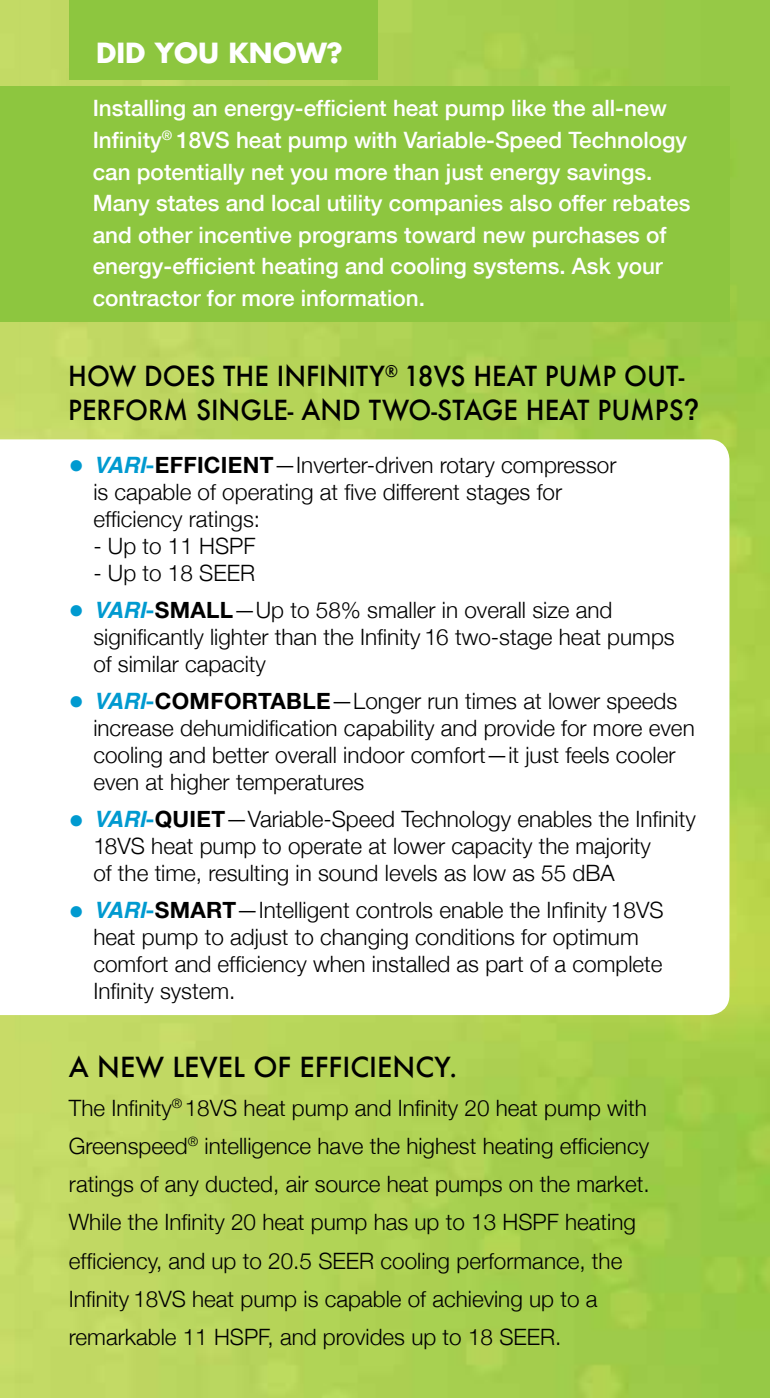
<style>
.page{position:relative;width:770px;height:1398px;background:#fff}
.page>*{position:absolute;margin:0;border:0;box-sizing:border-box;transform-origin:0 0}
.t1{font:500 27px/33.8px "Futura";color:#000;scale:.95 1}
.t2{font:500 27px "Futura";color:#000}
.t3{font:700 27px "Futura";color:#fff}
.t4{font:300 22.5px/27px "Helvetica Neue";color:#000}
.t5{font:500 22.5px/31.5px "Helvetica Neue";color:#fff}
.s1{font-family:"Helvetica Neue";font-size:29.25px}
.s2{font-stretch:expanded;font-size:31.5px;color:#009ad0}
.s3{font-family:"Helvetica";font-weight:700;font-style:italic;color:#009ad0}
.s4{font-weight:700;color:#009ad0}
.s5{font-weight:700}
</style>
<div class="page">
<img style="left:0;top:0;width:770px;height:1397px">
<svg style="left:0;top:439px;width:729px;height:576px"></svg>
<div style="left:69px;top:0;width:308px;height:80px;background:#8dc63f"></div>
<div style="left:0;top:86px;width:729px;height:235px;background:#8dc63f"></div>
<p class="t3" style="left:96px;top:34px;width:248px">DID YOU KNOW?</p>
<p class="t5" style="left:93px;top:92px;width:599px">Installing an energy-efficient heat pump like the all-new Infinity<sup>®</sup> 18VS heat pump with Variable-Speed Technology can potentially net you more than just energy savings.<br>Many states and local utility companies also offer rebates and other incentive programs toward new purchases of energy-efficient heating and cooling systems. Ask your contractor for more information.</p>
<p class="t1" style="left:68px;top:359px;width:665px">HOW DOES TH E INFI NITY<sup>®</sup> 18VS H EAT PUMP OUT-<br>PERFORM SI NGLE- AND TWO-STAGE H EAT PUMPS<span class="s1">?</span></p>
<p class="t4" style="left:93px;top:450px;width:524px;text-indent:-25px"><span class="s2">•</span> <span class="s3">VARI</span><span class="s4">-</span><span class="s5">EFFICIENT</span>—Inverter-driven rotary compressor is capable of operating at five different stages for efficiency ratings:</p>
<p class="t4" style="left:93px;top:531px;width:164px">- Up to 11 HSPF</p>
<p class="t4" style="left:93px;top:558px;width:163px">- Up to 18 SEER</p>
<p class="t4" style="left:93px;top:595px;width:583px;text-indent:-25px"><span class="s2">•</span> <span class="s3">VARI</span><span class="s4">-</span><span class="s5">SMALL</span>—Up to 58% smaller in overall size and significantly lighter than the Infinity 16 two-stage heat pumps of similar capacity</p>
<p class="t4" style="left:93px;top:687px;width:603px;text-indent:-25px"><span class="s2">•</span> <span class="s3">VARI</span><span class="s4">-</span><span class="s5">COMFORTABLE</span>—Longer run times at lower speeds increase dehumidification capability and provide for more even cooling and better overall indoor comfort—it just feels cooler even at higher temperatures</p>
<p class="t4" style="left:93px;top:805px;width:604px;text-indent:-25px"><span class="s2">•</span> <span class="s3">VARI</span><span class="s4">-</span><span class="s5">QUIET</span>—Variable-Speed Technology enables the Infinity<br>18VS heat pump to operate at lower capacity the majority<br>of the time, resulting in sound levels as low as 55 dBA</p>
<p class="t4" style="left:93px;top:896px;width:571px;text-indent:-25px"><span class="s2">•</span> <span class="s3">VARI</span><span class="s4">-</span><span class="s5">SMART</span>—Intelligent controls enable the Infinity 18VS heat pump to adjust to changing conditions for optimum comfort and efficiency when installed as part of a complete Infinity system.</p>
<p class="t2" style="left:69px;top:1048px;width:390px">A NEW LEVEL OF EFFICI ENCY.</p>
<p class="t4" style="left:69px;top:1087px;width:582px;line-height:38.2px">The Infinity<sup>®</sup> 18VS heat pump and Infinity 20 heat pump with Greenspeed<sup>®</sup> intelligence have the highest heating efficiency ratings of any ducted, air source heat pumps on the market.<br>While the Infinity 20 heat pump has up to 13 HSPF heating efficiency, and up to 20.5 SEER cooling performance, the Infinity 18VS heat pump is capable of achieving up to a remarkable 11 HSPF, and provides up to 18 SEER.</p>
</div>
